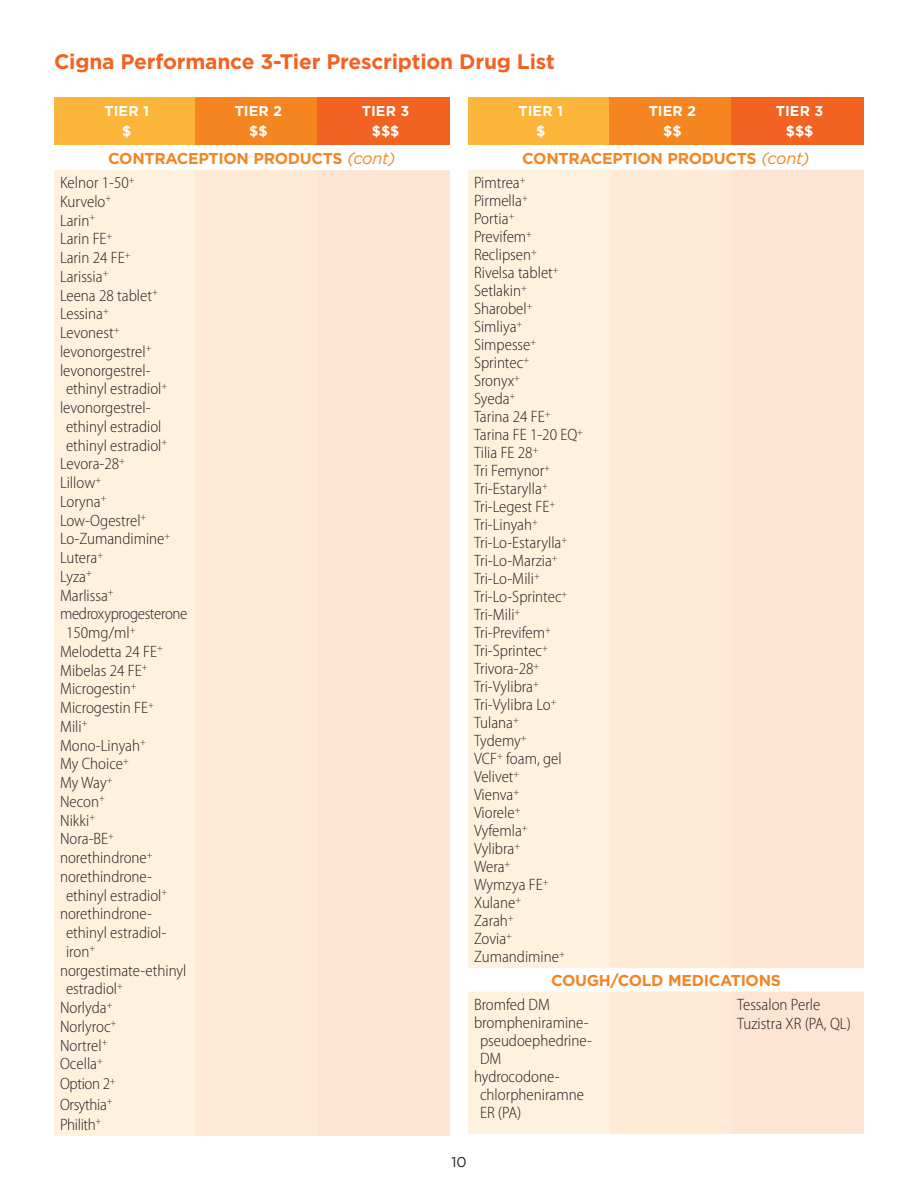
<style>
.page{position:relative;width:918px;height:1188px;background:#fff}
.page>*{position:absolute;margin:0;border:0;box-sizing:border-box;transform-origin:0 0}
.t1{font:700 21px "Gotham";letter-spacing:-.01em;color:#f26221}
.List_Header{font:300 semi-condensed 16.5px/18.8px "Myriad Pro";color:#231f20}
.List_Header-2{font:300 semi-condensed 16.5px/18.8px "Myriad Pro";letter-spacing:-.02em;color:#231f20}
.Drug_list_categories{font:700 15.75px "Gotham";letter-spacing:-.02em;color:#f58520}
.Table_column_header{font:700 14.25px "Gotham";letter-spacing:.005em;color:#fff}
.t2{font:14.25px "Gotham";color:#231f20}
.s1{font-weight:400;font-style:italic;font-size:16.5px}
</style>
<div class="page">
<div style="left:54px;top:97px;width:142px;height:48px;background:#fcb53b"></div>
<div style="left:196px;top:97px;width:121px;height:48px;background:#f58520"></div>
<div style="left:317px;top:97px;width:133px;height:48px;background:#f26221"></div>
<div style="left:54px;top:170px;width:142px;height:966px;background:#fef2de"></div>
<div style="left:196px;top:170px;width:121px;height:966px;background:#feead5"></div>
<div style="left:317px;top:170px;width:133px;height:966px;background:#fee4d2"></div>
<div style="left:468px;top:97px;width:142px;height:48px;background:#fcb53b"></div>
<div style="left:610px;top:97px;width:121px;height:48px;background:#f58520"></div>
<div style="left:731px;top:97px;width:133px;height:48px;background:#f26221"></div>
<div style="left:468px;top:170px;width:142px;height:964px;background:#fef2de"></div>
<div style="left:610px;top:170px;width:121px;height:964px;background:#feead5"></div>
<div style="left:731px;top:170px;width:133px;height:964px;background:#fee4d2"></div>
<p class="t1" style="left:54px;top:50px;width:502px">Cigna Performance 3-Tier Prescription Drug List</p>
<p class="Table_column_header" style="left:235px;top:103px;width:49px">TIER 2</p>
<p class="Table_column_header" style="left:249px;top:123px;width:20px">$$</p>
<p class="Table_column_header" style="left:105px;top:103px;width:46px">TIER 1</p>
<p class="Table_column_header" style="left:122px;top:123px;width:11px">$</p>
<p class="Table_column_header" style="left:362px;top:103px;width:49px">TIER 3</p>
<p class="Table_column_header" style="left:372px;top:123px;width:29px">$$$</p>
<p class="Drug_list_categories" style="left:108px;top:149px;width:289px">CONTRACEPTION PRODUCTS <span class="s1">(cont)</span></p>
<p class="List_Header" style="left:60px;top:174px;width:76px">Kelnor 1-50<sup>+</sup></p>
<p class="List_Header" style="left:60px;top:192px;width:53px">Kurvelo<sup>+</sup></p>
<p class="List_Header" style="left:60px;top:211px;width:37px">Larin<sup>+</sup></p>
<p class="List_Header" style="left:60px;top:230px;width:54px">Larin FE<sup>+</sup></p>
<p class="List_Header" style="left:60px;top:249px;width:72px">Larin 24 FE<sup>+</sup></p>
<p class="List_Header" style="left:60px;top:267px;width:50px">Larissia<sup>+</sup></p>
<p class="List_Header" style="left:60px;top:286px;width:99px">Leena 28 tablet<sup>+</sup></p>
<p class="List_Header" style="left:60px;top:305px;width:50px">Lessina<sup>+</sup></p>
<p class="List_Header" style="left:60px;top:324px;width:61px">Levonest<sup>+</sup></p>
<p class="List_Header" style="left:60px;top:342px;width:93px">levonorgestrel<sup>+</sup></p>
<p class="List_Header" style="left:66px;top:361px;width:103px;text-indent:-6px">levonorgestrel&shy;ethinyl estradiol<sup>+</sup></p>
<p class="List_Header" style="left:66px;top:399px;width:103px;text-indent:-6px">levonorgestrel&shy;ethinyl estradiol ethinyl estradiol<sup>+</sup></p>
<p class="List_Header" style="left:60px;top:455px;width:66px">Levora-28<sup>+</sup></p>
<p class="List_Header" style="left:60px;top:474px;width:43px">Lillow<sup>+</sup></p>
<p class="List_Header" style="left:60px;top:492px;width:48px">Loryna<sup>+</sup></p>
<p class="List_Header" style="left:60px;top:511px;width:88px">Low-Ogestrel<sup>+</sup></p>
<p class="List_Header" style="left:60px;top:530px;width:112px">Lo-Zumandimine<sup>+</sup></p>
<p class="List_Header" style="left:60px;top:549px;width:45px">Lutera<sup>+</sup></p>
<p class="List_Header" style="left:60px;top:567px;width:33px">Lyza<sup>+</sup></p>
<p class="List_Header" style="left:60px;top:586px;width:55px">Marlissa<sup>+</sup></p>
<p class="List_Header-2" style="left:66px;top:605px;width:123px;text-indent:-6px">medroxyprogesterone<br>150mg/ml<sup>+</sup></p>
<p class="List_Header" style="left:60px;top:642px;width:104px">Melodetta 24 FE<sup>+</sup></p>
<p class="List_Header" style="left:60px;top:661px;width:89px">Mibelas 24 FE<sup>+</sup></p>
<p class="List_Header" style="left:60px;top:680px;width:78px">Microgestin<sup>+</sup></p>
<p class="List_Header" style="left:60px;top:699px;width:95px">Microgestin FE<sup>+</sup></p>
<p class="List_Header" style="left:60px;top:717px;width:29px">Mili<sup>+</sup></p>
<p class="List_Header" style="left:60px;top:736px;width:87px">Mono-Linyah<sup>+</sup></p>
<p class="List_Header" style="left:60px;top:755px;width:70px">My Choice<sup>+</sup></p>
<p class="List_Header" style="left:60px;top:774px;width:54px">My Way<sup>+</sup></p>
<p class="List_Header" style="left:60px;top:792px;width:46px">Necon<sup>+</sup></p>
<p class="List_Header" style="left:60px;top:811px;width:37px">Nikki<sup>+</sup></p>
<p class="List_Header" style="left:60px;top:830px;width:55px">Nora-BE<sup>+</sup></p>
<p class="List_Header" style="left:60px;top:849px;width:94px">norethindrone<sup>+</sup></p>
<p class="List_Header" style="left:66px;top:867px;width:103px;text-indent:-6px">norethindrone&shy;ethinyl estradiol<sup>+</sup></p>
<p class="List_Header" style="left:66px;top:905px;width:102px;text-indent:-6px">norethindrone&shy;ethinyl estradiol&shy;iron<sup>+</sup></p>
<p class="List_Header" style="left:66px;top:961px;width:122px;text-indent:-6px">norgestimate-ethinyl estradiol<sup>+</sup></p>
<p class="List_Header" style="left:60px;top:999px;width:54px">Norlyda<sup>+</sup></p>
<p class="List_Header" style="left:60px;top:1017px;width:58px">Norlyroc<sup>+</sup></p>
<p class="List_Header" style="left:60px;top:1036px;width:49px">Nortrel<sup>+</sup></p>
<p class="List_Header" style="left:60px;top:1055px;width:44px">Ocella<sup>+</sup></p>
<p class="List_Header" style="left:60px;top:1075px;width:57px">Option 2<sup>+</sup></p>
<p class="List_Header-2" style="left:60px;top:1095px;width:54px">Orsythia<sup>+</sup></p>
<p class="List_Header-2" style="left:60px;top:1115px;width:43px">Philith<sup>+</sup></p>
<p class="Table_column_header" style="left:649px;top:103px;width:49px">TIER 2</p>
<p class="Table_column_header" style="left:663px;top:123px;width:20px">$$</p>
<p class="Table_column_header" style="left:519px;top:103px;width:46px">TIER 1</p>
<p class="Table_column_header" style="left:536px;top:123px;width:11px">$</p>
<p class="Table_column_header" style="left:776px;top:103px;width:49px">TIER 3</p>
<p class="Table_column_header" style="left:786px;top:123px;width:29px">$$$</p>
<p class="Drug_list_categories" style="left:522px;top:149px;width:289px">CONTRACEPTION PRODUCTS <span class="s1">(cont)</span></p>
<p class="List_Header" style="left:474px;top:174px;width:53px">Pimtrea<sup>+</sup></p>
<p class="List_Header" style="left:474px;top:192px;width:55px">Pirmella<sup>+</sup></p>
<p class="List_Header" style="left:474px;top:210px;width:42px">Portia<sup>+</sup></p>
<p class="List_Header" style="left:474px;top:228px;width:59px">Previfem<sup>+</sup></p>
<p class="List_Header" style="left:474px;top:246px;width:64px">Reclipsen<sup>+</sup></p>
<p class="List_Header" style="left:474px;top:264px;width:86px">Rivelsa tablet<sup>+</sup></p>
<p class="List_Header" style="left:474px;top:282px;width:54px">Setlakin<sup>+</sup></p>
<p class="List_Header" style="left:474px;top:300px;width:60px">Sharobel<sup>+</sup></p>
<p class="List_Header" style="left:474px;top:318px;width:50px">Simliya<sup>+</sup></p>
<p class="List_Header" style="left:474px;top:336px;width:64px">Simpesse<sup>+</sup></p>
<p class="List_Header" style="left:474px;top:354px;width:57px">Sprintec<sup>+</sup></p>
<p class="List_Header" style="left:474px;top:372px;width:47px">Sronyx<sup>+</sup></p>
<p class="List_Header" style="left:474px;top:390px;width:43px">Syeda<sup>+</sup></p>
<p class="List_Header" style="left:474px;top:408px;width:78px">Tarina 24 FE<sup>+</sup></p>
<p class="List_Header" style="left:474px;top:426px;width:111px">Tarina FE 1-20 EQ<sup>+</sup></p>
<p class="List_Header" style="left:474px;top:444px;width:66px">Tilia FE 28<sup>+</sup></p>
<p class="List_Header" style="left:474px;top:462px;width:77px">Tri Femynor<sup>+</sup></p>
<p class="List_Header" style="left:474px;top:480px;width:75px">Tri-Estarylla<sup>+</sup></p>
<p class="List_Header" style="left:474px;top:498px;width:83px">Tri-Legest FE<sup>+</sup></p>
<p class="List_Header" style="left:474px;top:516px;width:65px">Tri-Linyah<sup>+</sup></p>
<p class="List_Header" style="left:474px;top:534px;width:95px">Tri-Lo-Estarylla<sup>+</sup></p>
<p class="List_Header" style="left:474px;top:552px;width:85px">Tri-Lo-Marzia<sup>+</sup></p>
<p class="List_Header" style="left:474px;top:570px;width:67px">Tri-Lo-Mili<sup>+</sup></p>
<p class="List_Header" style="left:474px;top:588px;width:95px">Tri-Lo-Sprintec<sup>+</sup></p>
<p class="List_Header" style="left:474px;top:606px;width:48px">Tri-Mili<sup>+</sup></p>
<p class="List_Header" style="left:474px;top:624px;width:78px">Tri-Previfem<sup>+</sup></p>
<p class="List_Header" style="left:474px;top:642px;width:75px">Tri-Sprintec<sup>+</sup></p>
<p class="List_Header" style="left:474px;top:660px;width:67px">Trivora-28<sup>+</sup></p>
<p class="List_Header" style="left:474px;top:678px;width:66px">Tri-Vylibra<sup>+</sup></p>
<p class="List_Header" style="left:474px;top:696px;width:84px">Tri-Vylibra Lo<sup>+</sup></p>
<p class="List_Header" style="left:474px;top:714px;width:46px">Tulana<sup>+</sup></p>
<p class="List_Header" style="left:474px;top:732px;width:54px">Tydemy<sup>+</sup></p>
<p class="List_Header" style="left:474px;top:750px;width:89px">VCF<sup>+</sup> foam, gel</p>
<p class="List_Header" style="left:474px;top:768px;width:47px">Velivet<sup>+</sup></p>
<p class="List_Header" style="left:474px;top:786px;width:47px">Vienva<sup>+</sup></p>
<p class="List_Header" style="left:474px;top:804px;width:48px">Viorele<sup>+</sup></p>
<p class="List_Header" style="left:474px;top:822px;width:55px">Vyfemla<sup>+</sup></p>
<p class="List_Header" style="left:474px;top:840px;width:48px">Vylibra<sup>+</sup></p>
<p class="List_Header" style="left:474px;top:858px;width:38px">Wera<sup>+</sup></p>
<p class="List_Header" style="left:474px;top:876px;width:76px">Wymzya FE<sup>+</sup></p>
<p class="List_Header" style="left:474px;top:894px;width:49px">Xulane<sup>+</sup></p>
<p class="List_Header" style="left:474px;top:912px;width:41px">Zarah<sup>+</sup></p>
<p class="List_Header" style="left:474px;top:930px;width:40px">Zovia<sup>+</sup></p>
<p class="List_Header" style="left:474px;top:948px;width:92px">Zumandimine<sup>+</sup></p>
<p class="Drug_list_categories" style="left:551px;top:971px;width:231px">COUGH/COLD MEDICATIONS</p>
<p class="List_Header" style="left:474px;top:995px;width:77px">Bromfed DM</p>
<p class="List_Header" style="left:480px;top:1014px;width:114px;line-height:18px;text-indent:-6px">brompheniramine&shy;pseudoephedrine-<br>DM</p>
<p class="List_Header" style="left:480px;top:1068px;width:105px;line-height:18px;text-indent:-6px">hydrocodone&shy;chlorpheniramne<br>ER (PA)</p>
<p class="List_Header" style="left:737px;top:995px;width:85px">Tessalon Perle</p>
<p class="List_Header" style="left:737px;top:1015px;width:115px">Tuzistra XR (PA, QL)</p>
<p class="t2" style="left:451px;top:1153px;width:17px">10</p>
</div>
